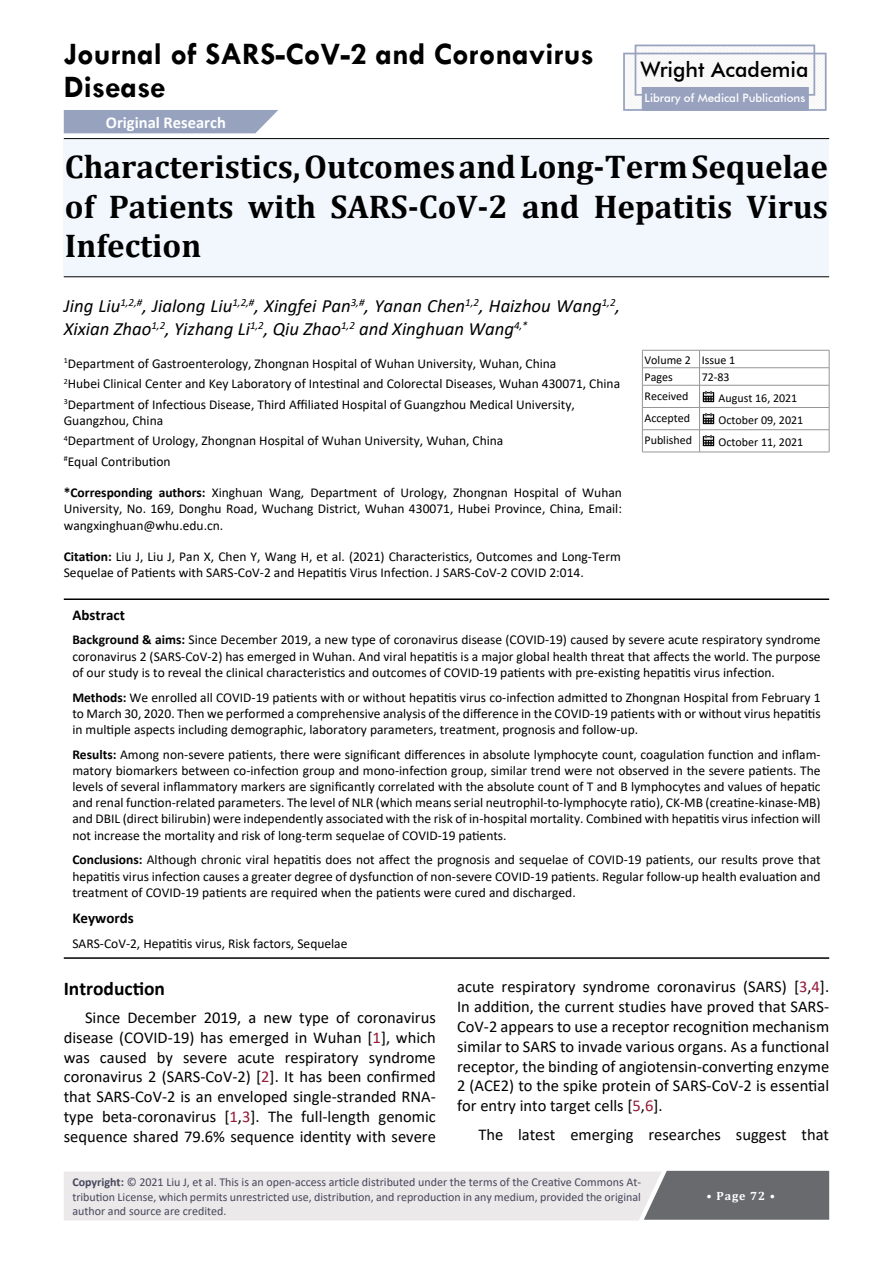
<style>
.page{position:relative;width:893px;height:1263px;background:#fff}
.page>*{position:absolute;margin:0;border:0;box-sizing:border-box;transform-origin:0 0}
.t1{font:700 33px/39.6px "Cambria";color:#000;text-align:justify}
.t2{font:700 31.5px/33px "Tw Cen";color:#000}
.t3{font:500 21.45px "Futura BT";color:#000}
.t4{font:700 19.5px "Calibri";color:#000}
.t5{font:italic 18.75px/22.5px "Calibri";color:#000}
.t6{font:16.5px/19.8px "Calibri";color:#000;text-align:justify}
.t7{font:700 16.5px "Calibri";color:#fff}
.t8{font:700 15px "Calibri";color:#000}
.t9{font:13.5px/16.2px "Calibri";color:#000;text-align:justify}
.t10{font:12px/14.4px "Calibri";color:#47475c;text-align:justify}
.t11{font:12px/17.5px "Calibri";color:#000}
.t12{font:700 12px "Cambria";letter-spacing:.08em;color:#fff}
.t13{font:500 11.55px "Futura BT";color:#fff}
.s1{font-weight:700}
.s2{color:#961a38}
</style>
<div class="page">
<svg style="left:624px;top:44px;width:202px;height:64px"></svg>
<div style="left:623px;top:53px;width:204px;height:58px;border:2px solid #98a2bf"></div>
<div style="left:635px;top:45px;width:180px;height:51px;border:2px solid #98a2bf"></div>
<div style="left:643px;top:88px;width:165px;height:22px;background:#98a2bf"></div>
<div style="left:642px;top:87px;width:167px;height:24px;border:2px solid #98a2bf"></div>
<div style="left:64px;top:110px;width:214px;height:23px;background:#97a2bf"></div>
<svg style="left:64px;top:1171px;width:765px;height:49px;background:#cecdce"></svg>
<div style="left:64px;top:139px;width:765px;height:137px;background:#f1f7fc"></div>
<hr style="left:64px;top:138px;width:765px;height:1px;background:#000">
<hr style="left:64px;top:276px;width:765px;height:1px;background:#000">
<hr style="left:642px;top:350px;width:57px;height:1px;background:#939598">
<hr style="left:699px;top:350px;width:130px;height:1px;background:#939598">
<hr style="left:642px;top:367px;width:57px;height:1px;background:#939598">
<hr style="left:699px;top:367px;width:130px;height:1px;background:#939598">
<hr style="left:642px;top:385px;width:57px;height:1px;background:#939598">
<hr style="left:699px;top:385px;width:130px;height:1px;background:#939598">
<hr style="left:642px;top:407px;width:57px;height:1px;background:#939598">
<hr style="left:699px;top:407px;width:130px;height:1px;background:#939598">
<hr style="left:642px;top:429px;width:57px;height:1px;background:#939598">
<svg style="left:642px;top:350px;width:1px;height:102px"></svg>
<hr style="left:699px;top:429px;width:130px;height:1px;background:#939598">
<svg style="left:699px;top:350px;width:1px;height:102px"></svg>
<svg style="left:829px;top:350px;width:1px;height:102px"></svg>
<hr style="left:642px;top:452px;width:57px;height:1px;background:#939598">
<hr style="left:699px;top:452px;width:130px;height:1px;background:#939598">
<img style="left:702px;top:391px;width:13px;height:12px">
<img style="left:702px;top:413px;width:13px;height:12px">
<img style="left:702px;top:435px;width:13px;height:12px">
<hr style="left:64px;top:598px;width:765px;height:2px;background:#000">
<hr style="left:64px;top:957px;width:765px;height:2px;background:#000">
<h2 class="t2" style="left:64px;top:37px;width:532px">Journal of SARS-CoV-2 and Coronavirus<br>Disease</h2>
<p class="t7" style="left:106px;top:111px;width:121px">Original Research</p>
<h3 class="t3" style="left:640px;top:57px;width:170px">Wright Academia</h3>
<p class="t13" style="left:645px;top:91px;width:162px">Library of Medical Publications</p>
<h1 class="t1" style="left:65px;top:146px;width:765px">Characteristics, Outcomes and Long-Term Sequelae of Patients with SARS-CoV-2 and Hepatitis Virus Infection</h1>
<h3 class="t5" style="left:64px;top:294px;width:558px">Jing Liu<sup>1,2,#</sup>, Jialong Liu<sup>1,2,#</sup>, Xingfei Pan<sup>3,#</sup>, Yanan Chen<sup>1,2</sup>, Haizhou Wang<sup>1,2</sup>,<br>Xixian Zhao<sup>1,2</sup>, Yizhang Li<sup>1,2</sup>, Qiu Zhao<sup>1,2</sup> and Xinghuan Wang<sup>4,*</sup></h3>
<p class="t9" style="left:64px;top:353px;width:558px;line-height:20.4px;text-align:left"><sup>1</sup>Department of Gastroenterology, Zhongnan Hospital of Wuhan University, Wuhan, China<br><sup>2</sup>Hubei Clinical Center and Key Laboratory of Intestinal and Colorectal Diseases, Wuhan 430071, China<br><sup>3</sup>Department of Infectious Disease, Third Affiliated Hospital of Guangzhou Medical University,</p>
<p class="t9" style="left:64px;top:410px;width:441px;line-height:20.4px;text-align:left">Guangzhou, China<br><sup>4</sup>Department of Urology, Zhongnan Hospital of Wuhan University, Wuhan, China <sup>#</sup>Equal Contribution</p>
<p class="t9" style="left:64px;top:484px;width:560px"><span class="s1">*Corresponding authors:</span> Xinghuan Wang, Department of Urology, Zhongnan Hospital of Wuhan University, No. 169, Donghu Road, Wuchang District, Wuhan 430071, Hubei Province, China, Email: wangxinghuan@whu.edu.cn.</p>
<p class="t9" style="left:64px;top:548px;width:559px"><span class="s1">Citation:</span> Liu J, Liu J, Pan X, Chen Y, Wang H, et al. (2021) Characteristics, Outcomes and Long-Term<br>Sequelae of Patients with SARS-CoV-2 and Hepatitis Virus Infection. J SARS-CoV-2 COVID 2:014.</p>
<p class="t11" style="left:644px;top:350px;width:92px">Volume 2 Issue 1<br>Pages</p>
<p class="t11" style="left:702px;top:368px;width:30px">72-83</p>
<p class="t11" style="left:644px;top:387px;width:45px">Received</p>
<p class="t11" style="left:718px;top:389px;width:80px">August 16, 2021</p>
<p class="t11" style="left:644px;top:409px;width:47px">Accepted</p>
<p class="t11" style="left:718px;top:411px;width:86px">October 09, 2021</p>
<p class="t11" style="left:644px;top:431px;width:49px">Published</p>
<p class="t11" style="left:718px;top:433px;width:86px">October 11, 2021</p>
<p class="t8" style="left:72px;top:604px;width:54px">Abstract</p>
<p class="t9" style="left:72px;top:631px;width:750px"><span class="s1">Background &amp; aims:</span> Since December 2019, a new type of coronavirus disease (COVID-19) caused by severe acute respiratory syndrome coronavirus 2 (SARS-CoV-2) has emerged in Wuhan. And viral hepatitis is a major global health threat that affects the world. The purpose of our study is to reveal the clinical characteristics and outcomes of COVID-19 patients with pre-existing hepatitis virus infection.</p>
<p class="t9" style="left:72px;top:689px;width:750px"><span class="s1">Methods:</span> We enrolled all COVID-19 patients with or without hepatitis virus co-infection admitted to Zhongnan Hospital from February 1 to March 30, 2020. Then we performed a comprehensive analysis of the difference in the COVID-19 patients with or without virus hepatitis in multiple aspects including demographic, laboratory parameters, treatment, prognosis and follow-up.</p>
<p class="t9" style="left:72px;top:746px;width:750px"><span class="s1">Results:</span> Among non-severe patients, there were significant differences in absolute lymphocyte count, coagulation function and inflam&shy;matory biomarkers between co-infection group and mono-infection group, similar trend were not observed in the severe patients. The levels of several inflammatory markers are significantly correlated with the absolute count of T and B lymphocytes and values of hepatic and renal function-related parameters. The level of NLR (which means serial neutrophil-to-lymphocyte ratio), CK-MB (creatine-kinase-MB) and DBIL (direct bilirubin) were independently associated with the risk of in-hospital mortality. Combined with hepatitis virus infection will not increase the mortality and risk of long-term sequelae of COVID-19 patients.</p>
<p class="t9" style="left:72px;top:851px;width:750px"><span class="s1">Conclusions:</span> Although chronic viral hepatitis does not affect the prognosis and sequelae of COVID-19 patients, our results prove that hepatitis virus infection causes a greater degree of dysfunction of non-severe COVID-19 patients. Regular follow-up health evaluation and treatment of COVID-19 patients are required when the patients were cured and discharged.</p>
<p class="t8" style="left:72px;top:908px;width:63px">Keywords</p>
<p class="t9" style="left:72px;top:935px;width:277px">SARS-CoV-2, Hepatitis virus, Risk factors, Sequelae</p>
<h3 class="t4" style="left:64px;top:974px;width:103px">Introduction</h3>
<p class="t6" style="left:64px;top:1007px;width:374px;text-indent:21px">Since December 2019, a new type of coronavirus disease (COVID-19) has emerged in Wuhan [<span class="s2">1</span>], which was caused by severe acute respiratory syndrome coronavirus 2 (SARS-CoV-2) [<span class="s2">2</span>]. It has been confirmed that SARS-CoV-2 is an enveloped single-stranded RNA&shy;type beta-coronavirus [<span class="s2">1</span>,<span class="s2">3</span>]. The full-length genomic sequence shared 79.6% sequence identity with severe</p>
<p class="t6" style="left:457px;top:977px;width:374px">acute respiratory syndrome coronavirus (SARS) [<span class="s2">3</span>,<span class="s2">4</span>].<br>In addition, the current studies have proved that SARS-CoV-2 appears to use a receptor recognition mechanism similar to SARS to invade various organs. As a functional receptor, the binding of angiotensin-converting enzyme 2 (ACE2) to the spike protein of SARS-CoV-2 is essential for entry into target cells [<span class="s2">5</span>,<span class="s2">6</span>].</p>
<p class="t6" style="left:478px;top:1124px;width:352px">The latest emerging researches suggest that</p>
<p class="t10" style="left:72px;top:1174px;width:570px"><span class="s1">Copyright:</span> © 2021 Liu J, et al. This is an open-access article distributed under the terms of the Creative Commons At&shy;tribution License, which permits unrestricted use, distribution, and reproduction in any medium, provided the original author and source are credited.</p>
<p class="t12" style="left:706px;top:1187px;width:70px">• Page 72 •</p>
</div>
